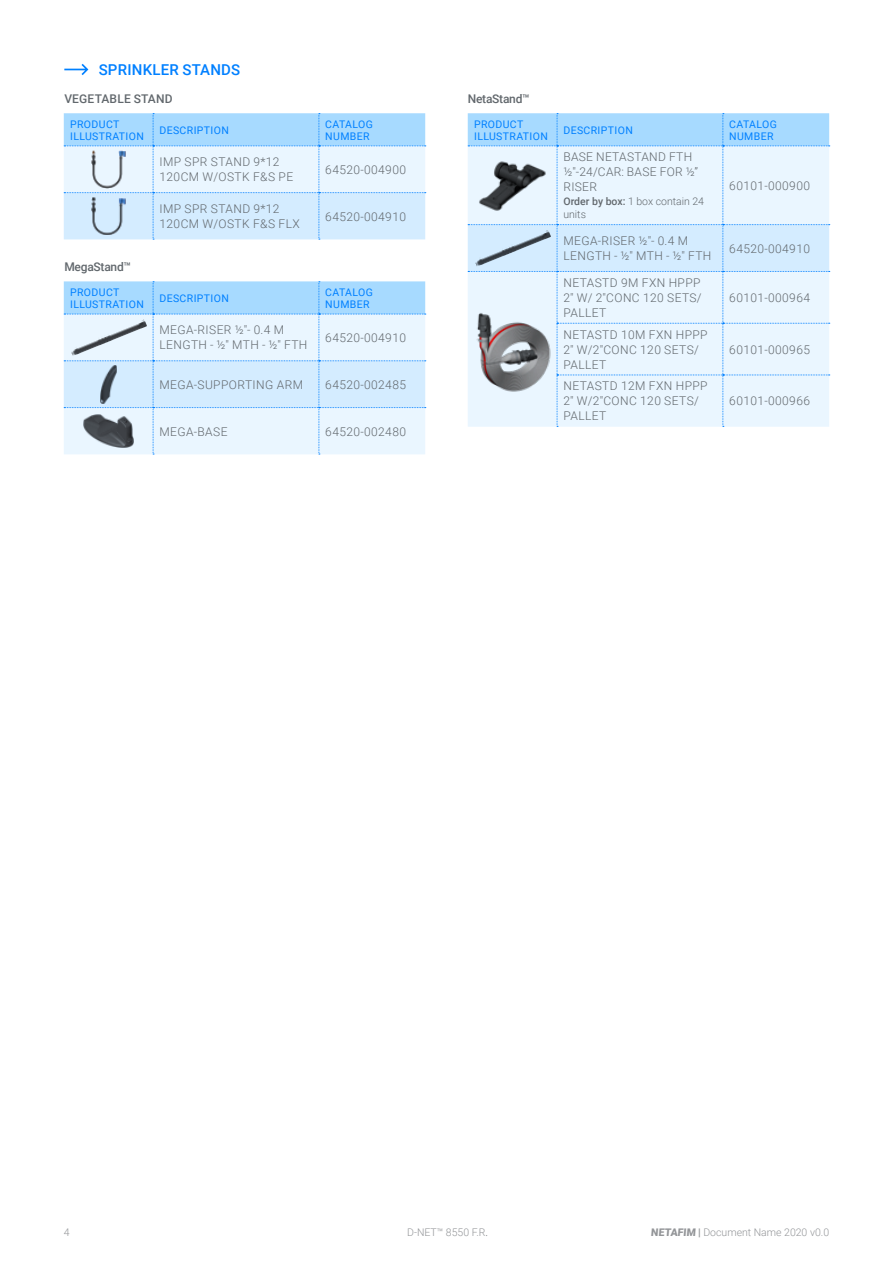
<style>
.page{position:relative;width:893px;height:1263px;background:#fff}
.page>*{position:absolute;margin:0;border:0;box-sizing:border-box;transform-origin:0 0}
.t1{font:500 15px "Roboto";letter-spacing:.015em;color:#0080ff}
.t2{font:300 12px/15px "Roboto";letter-spacing:.035em;color:#62686d}
.t3{font:500 12px "Roboto";letter-spacing:-.02em;color:#62686d}
.t4{font:500 12px "Roboto";letter-spacing:.015em;color:#62686d}
.t5{font:10.5px/12px "Roboto";letter-spacing:.035em;color:#0080ff}
.t6{font:300 10.5px "Roboto";color:#939598}
.t7{font:300 10.5px/13.5px "Roboto";color:#62686d}
.s1{font-weight:500}
.s2{font-family:"Minion Pro";font-weight:400}
.s3{font-weight:900}
</style>
<div class="page">
<svg style="left:64px;top:281px;width:362px;height:174px;background:#d3ecfe"></svg>
<img style="left:70px;top:319px;width:77px;height:37px">
<img style="left:100px;top:365px;width:17px;height:38px">
<img style="left:84px;top:414px;width:49px;height:34px">
<svg style="left:64px;top:113px;width:362px;height:127px;background:#cde9fe"></svg>
<img style="left:91px;top:150px;width:34px;height:38px">
<img style="left:92px;top:197px;width:33px;height:38px">
<svg style="left:64px;top:64px;width:24px;height:11px"></svg>
<svg style="left:468px;top:113px;width:362px;height:314px;background:#dcf0ff"></svg>
<img style="left:478px;top:160px;width:68px;height:51px">
<img style="left:474px;top:229px;width:77px;height:38px">
<img style="left:472px;top:304px;width:81px;height:90px">
<p class="t1" style="left:99px;top:59px;width:143px">SPRINKLER STANDS</p>
<p class="t4" style="left:64px;top:90px;width:110px">VEGETABLE STAND</p>
<p class="t5" style="left:70px;top:117px;width:75px">PRODUCT<br>ILLUSTRATION</p>
<p class="t5" style="left:159px;top:123px;width:71px">DESCRIPTION</p>
<p class="t5" style="left:325px;top:117px;width:49px">CATALOG<br>NUMBER</p>
<p class="t2" style="left:159px;top:154px;width:135px">IMP SPR STAND 9*12<br>120CM W/OSTK F&amp;S PE</p>
<p class="t2" style="left:325px;top:162px;width:82px">64520-004900</p>
<p class="t2" style="left:159px;top:201px;width:142px">IMP SPR STAND 9*12<br>120CM W/OSTK F&amp;S FLX</p>
<p class="t2" style="left:325px;top:208px;width:82px">64520-004910</p>
<p class="t3" style="left:64px;top:258px;width:68px">MegaStand™</p>
<p class="t5" style="left:70px;top:286px;width:75px">PRODUCT<br>ILLUSTRATION</p>
<p class="t5" style="left:159px;top:292px;width:71px">DESCRIPTION</p>
<p class="t5" style="left:325px;top:286px;width:49px">CATALOG<br>NUMBER</p>
<p class="t2" style="left:159px;top:322px;width:149px">MEGA-RISER ½"- 0.4 M<br>LENGTH - ½" MTH - ½" FTH</p>
<p class="t2" style="left:325px;top:330px;width:82px">64520-004910</p>
<p class="t2" style="left:159px;top:376px;width:145px">MEGA-SUPPORTING ARM</p>
<p class="t2" style="left:325px;top:376px;width:82px">64520-002485</p>
<p class="t2" style="left:159px;top:423px;width:70px">MEGA-BASE</p>
<p class="t2" style="left:325px;top:423px;width:82px">64520-002480</p>
<p class="t3" style="left:468px;top:90px;width:64px">NetaStand™</p>
<p class="t5" style="left:474px;top:117px;width:75px">PRODUCT<br>ILLUSTRATION</p>
<p class="t5" style="left:563px;top:123px;width:71px">DESCRIPTION</p>
<p class="t5" style="left:729px;top:117px;width:49px">CATALOG<br>NUMBER</p>
<p class="t2" style="left:563px;top:149px;width:136px">BASE NETASTAND FTH ½"-24/CAR: BASE FOR ½”<br>RISER</p>
<p class="t7" style="left:563px;top:194px;width:142px"><span class="s1">Order by box:</span> 1 box contain 24 units</p>
<p class="t2" style="left:729px;top:178px;width:82px">60101-000900</p>
<p class="t2" style="left:563px;top:233px;width:149px">MEGA-RISER ½"- 0.4 M<br>LENGTH - ½" MTH - ½" FTH</p>
<p class="t2" style="left:729px;top:240px;width:82px">64520-004910</p>
<p class="t2" style="left:563px;top:275px;width:140px;text-align:justify">NETASTD 9M FXN HPPP 2" W/ 2"CONC 120 SETS/ PALLET</p>
<p class="t2" style="left:729px;top:290px;width:82px">60101-000964</p>
<p class="t2" style="left:563px;top:326px;width:146px">NETASTD 10M FXN HPPP<br>2" W/2"CONC 120 SETS/<br>PALLET</p>
<p class="t2" style="left:563px;top:378px;width:146px">NETASTD 12M FXN HPPP<br>2" W/2"CONC 120 SETS/<br>PALLET</p>
<p class="t2" style="left:729px;top:341px;width:82px">60101-000965</p>
<p class="t2" style="left:729px;top:393px;width:82px">60101-000966</p>
<p class="t6" style="left:64px;top:1225px;width:7px">4</p>
<p class="t6" style="left:407px;top:1225px;width:82px">D-NET™ 8550 F.R<span class="s2">.</span></p>
<p class="t6" style="left:651px;top:1225px;width:180px"><span class="s3">NETAFIM |</span> Document Name 2020 v0.0</p>
</div>
